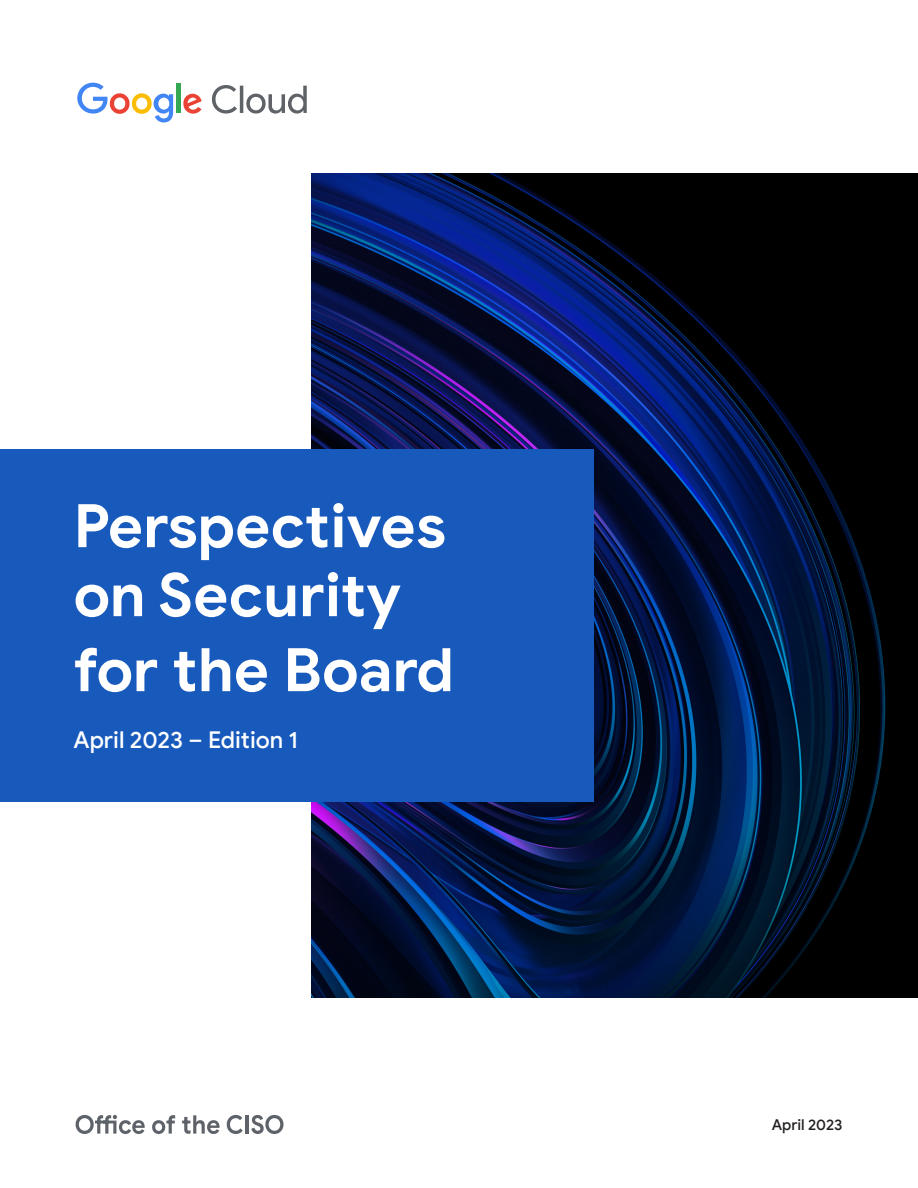
<style>
.page{position:relative;width:918px;height:1188px;background:#fff}
.page>*{position:absolute;margin:0;border:0;box-sizing:border-box;transform-origin:0 0}
.t1{font:700 60px/69px "Google Sans";color:#fff}
.Subtitle{font:500 23.25px "Google Sans";color:#fff}
.Cover_footer{font:500 15px "Google Sans";color:#231f20}
</style>
<div class="page">
<img style="left:311px;top:174px;width:607px;height:824px">
<div style="left:0;top:449px;width:594px;height:352px;background:#185abc"></div>
<svg style="left:212px;top:85px;width:95px;height:29px"></svg>
<svg style="left:77px;top:83px;width:96px;height:39px"></svg>
<div style="left:176px;top:84px;width:5px;height:29px;background:#34a853"></div>
<svg style="left:183px;top:93px;width:19px;height:21px"></svg>
<svg style="left:76px;top:1115px;width:69px;height:19px"></svg>
<svg style="left:152px;top:1115px;width:23px;height:19px"></svg>
<svg style="left:182px;top:1115px;width:38px;height:19px"></svg>
<svg style="left:227px;top:1115px;width:16px;height:19px"></svg>
<hr style="left:245px;top:1115px;width:4px;height:19px;background:#5e6369">
<svg style="left:251px;top:1115px;width:32px;height:19px"></svg>
<p class="t1" style="left:73px;top:492px;width:374px">Perspectives on Security</p>
<p class="t1" style="left:73px;top:636px;width:382px">for the Board</p>
<p class="Subtitle" style="left:73px;top:727px;width:226px">April 2023 – Edition 1</p>
<p class="Cover_footer" style="left:772px;top:1116px;width:72px">April 2023</p>
</div>
